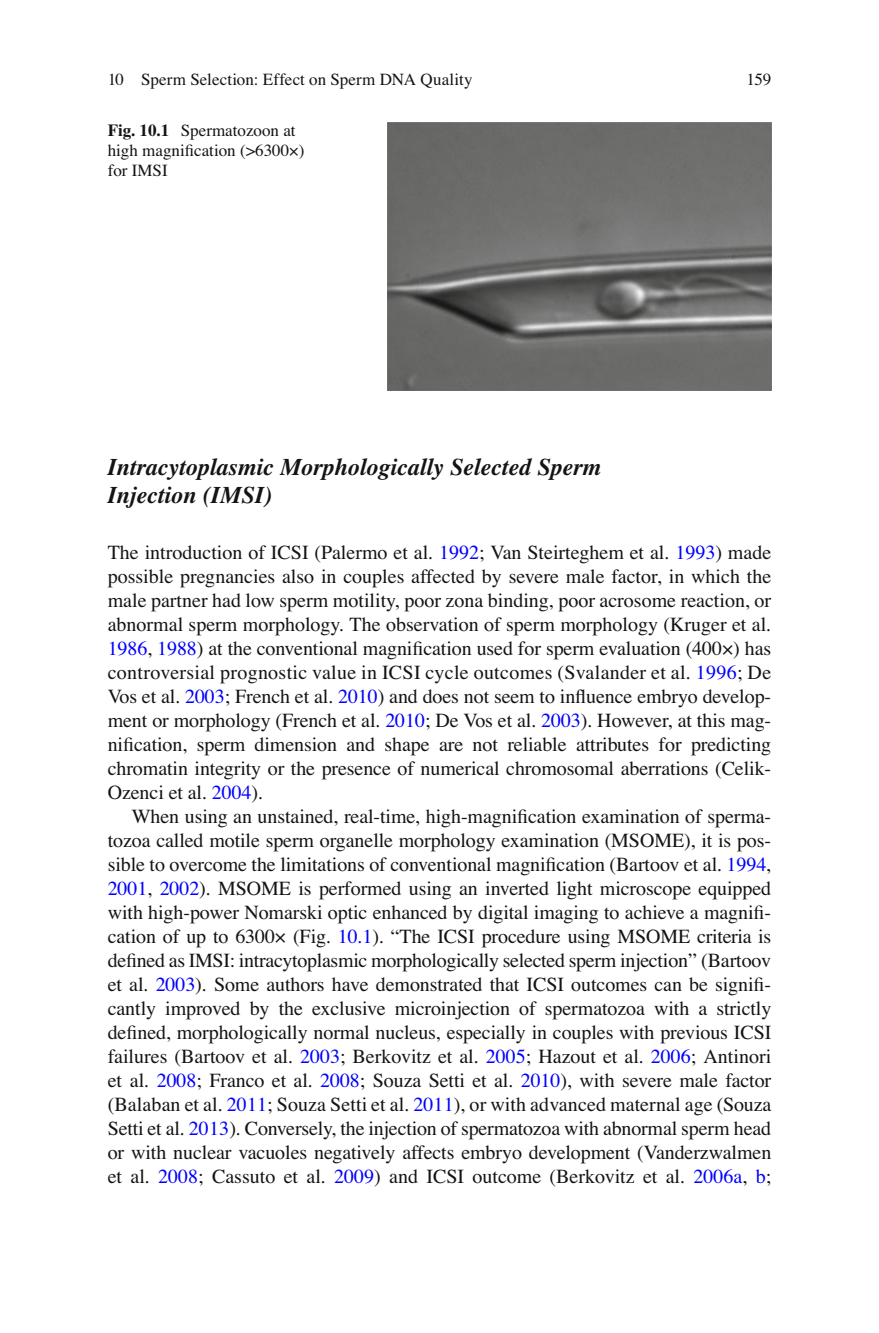
<style>
.page{position:relative;width:879px;height:1333px;background:#fff}
.page>*{position:absolute;margin:0;border:0;box-sizing:border-box;transform-origin:0 0}
.t1{font:italic 700 24px/28px "Times";color:#131413}
.t2{font:20px/24px "Times";letter-spacing:-.005em;color:#131413;text-align:justify}
.t3{font:17px/20px "Times";color:#131413}
.s1{font-weight:700}
.s2{color:#00f}
</style>
<div class="page">
<img style="left:387px;top:122px;width:384px;height:268px">
<p class="t3" style="left:108px;top:71px;width:366px">10 Sperm Selection: Effect on Sperm DNA Quality</p>
<p class="t3" style="left:108px;top:121px;width:198px"><span class="s1">Fig. 10.1</span> Spermatozoon at high magnification (&gt;6300×) for IMSI</p>
<p class="t3" style="left:746px;top:71px;width:26px">159</p>
<p class="t1" style="left:108px;top:455px;width:496px">Intracytoplasmic Morphologically Selected Sperm<br>Injection (IMSI)</p>
<p class="t2" style="left:108px;top:542px;width:665px">The introduction of ICSI (Palermo et al. <span class="s2">1992</span> ; Van Steirteghem et al. <span class="s2">1993</span> ) made possible pregnancies also in couples affected by severe male factor, in which the male partner had low sperm motility, poor zona binding, poor acrosome reaction, or abnormal sperm morphology. The observation of sperm morphology (Kruger et al.<br><span class="s2">1986</span> , <span class="s2">1988</span> ) at the conventional magnification used for sperm evaluation (400×) has controversial prognostic value in ICSI cycle outcomes (Svalander et al. <span class="s2">1996</span> ; De Vos et al. <span class="s2">2003</span> ; French et al. <span class="s2">2010</span> ) and does not seem to influence embryo develop&shy;ment or morphology (French et al. <span class="s2">2010</span> ; De Vos et al. <span class="s2">2003</span> ). However, at this mag&shy;nification, sperm dimension and shape are not reliable attributes for predicting chromatin integrity or the presence of numerical chromosomal aberrations (Celik-Ozenci et al. <span class="s2">2004</span> ).</p>
<p class="t2" style="left:108px;top:806px;width:665px;text-indent:24px">When using an unstained, real-time, high-magnification examination of sperma&shy;tozoa called motile sperm organelle morphology examination (MSOME), it is pos&shy;sible to overcome the limitations of conventional magnification (Bartoov et al. <span class="s2">1994</span> , <span class="s2">2001</span> , <span class="s2">2002</span> ). MSOME is performed using an inverted light microscope equipped with high-power Nomarski optic enhanced by digital imaging to achieve a magnifi&shy;cation of up to 6300× (Fig. <span class="s2">10.1</span> ). “The ICSI procedure using MSOME criteria is defined as IMSI: intracytoplasmic morphologically selected sperm injection” (Bartoov et al. <span class="s2">2003</span> ). Some authors have demonstrated that ICSI outcomes can be signifi&shy;cantly improved by the exclusive microinjection of spermatozoa with a strictly defined, morphologically normal nucleus, especially in couples with previous ICSI failures (Bartoov et al. <span class="s2">2003</span> ; Berkovitz et al. <span class="s2">2005</span> ; Hazout et al. <span class="s2">2006</span> ; Antinori et al. <span class="s2">2008</span> ; Franco et al. <span class="s2">2008</span> ; Souza Setti et al. <span class="s2">2010</span> ), with severe male factor (Balaban et al. <span class="s2">2011</span> ; Souza Setti et al. <span class="s2">2011</span> ), or with advanced maternal age (Souza Setti et al. <span class="s2">2013</span> ). Conversely, the injection of spermatozoa with abnormal sperm head or with nuclear vacuoles negatively affects embryo development (Vanderzwalmen et al. <span class="s2">2008</span> ; Cassuto et al. <span class="s2">2009</span> ) and ICSI outcome (Berkovitz et al. <span class="s2">2006a</span> , <span class="s2">b</span> ;</p>
</div>
